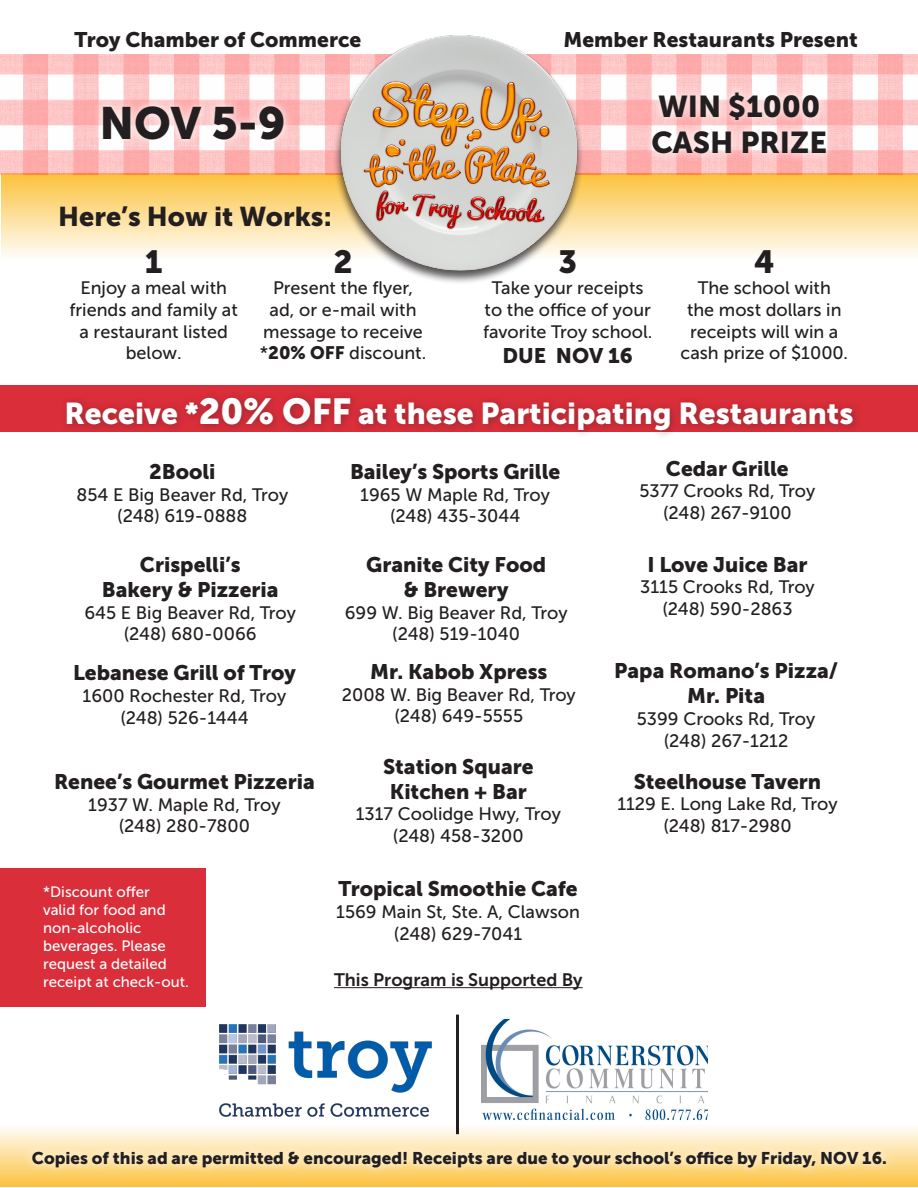
<style>
.page{position:relative;width:918px;height:1188px;background:#fff}
.page>*{position:absolute;margin:0;border:0;box-sizing:border-box;transform-origin:0 0}
.t1{font:45px "Museo Sans 900";color:#231f20}
.t2{font:31.95px "Museo Sans 900";color:#231f20}
.t3{font:30px "Museo Sans 900";color:#fff}
.t4{font:30px "Museo Sans 900";color:#231f20}
.t5{font:27px "Museo Sans 900";color:#231f20}
.t6{font:21px "Museo Sans 900";color:#231f20}
.t7{font:18px/21.6px "Museo Sans 500";color:#231f20;text-align:center}
.t8{font:18px "Museo Sans 700";color:#231f20}
.t9{font:16.8px "Museo Sans 900";color:#231f20}
.t10{font:15px "Museo Sans 500";color:#fff}
.s1{font-family:"Museo Sans 900"}
.s2{font-size:36px}
</style>
<div class="page">
<div style="left:2px;top:173px;width:916px;height:87px;background:linear-gradient(to bottom,#fcc13b,#fefefc)"></div>
<img style="left:1px;top:54px;width:917px;height:121px">
<svg style="left:93px;top:97px;width:200px;height:52px"></svg>
<svg style="left:644px;top:83px;width:191px;height:80px"></svg>
<div style="left:0;top:385px;width:918px;height:47px;background:#da2e3a"></div>
<div style="left:60px;top:391px;width:802px;height:49px;background:#231f20;opacity:.36"></div>
<div style="left:0;top:1124px;width:918px;height:63px;background:linear-gradient(to bottom,#fefefc,#fcc23f)"></div>
<svg style="left:23px;top:1143px;width:872px;height:34px;background:#fce1a0"></svg>
<div style="left:333px;top:35px;width:252px;height:250px;background:#231f20;opacity:.75"></div>
<img style="left:335px;top:35px;width:248px;height:239px">
<div style="left:0;top:868px;width:205px;height:139px;background:#da2e3a"></div>
<img style="left:219px;top:1024px;width:212px;height:92px">
<hr style="left:456px;top:1015px;width:3px;height:119px;background:#231f20">
<img style="left:481px;top:1019px;width:227px;height:102px">
<hr style="left:334px;top:987px;width:249px;height:1px;background:#231f20">
<p class="t6" style="left:74px;top:27px;width:289px">Troy Chamber of Commerce</p>
<p class="t6" style="left:563px;top:27px;width:296px">Member Restaurants Present</p>
<p class="t1" style="left:99px;top:98px;width:188px">NOV 5-9</p>
<p class="t5" style="left:58px;top:201px;width:275px">Here’s How it Works:</p>
<p class="t2" style="left:145px;top:243px;width:19px">1</p>
<p class="t7" style="left:69px;top:277px;width:170px">Enjoy a meal with friends and family at a restaurant listed below.</p>
<p class="t2" style="left:334px;top:243px;width:21px">2</p>
<p class="t7" style="left:273px;top:277px;width:142px">Present the flyer,</p>
<p class="t7" style="left:270px;top:299px;width:148px">ad, or e-mail with</p>
<p class="t7" style="left:260px;top:321px;width:168px;text-align:left">message to receive *<span class="s1">20% OFF</span> discount.</p>
<p class="t4" style="left:658px;top:89px;width:164px">WIN $1000</p>
<p class="t4" style="left:651px;top:125px;width:177px">CASH PRIZE</p>
<p class="t2" style="left:558px;top:243px;width:20px">3</p>
<p class="t7" style="left:492px;top:277px;width:153px">Take your receipts</p>
<p class="t7" style="left:485px;top:299px;width:168px">to the office of your</p>
<p class="t7" style="left:483px;top:321px;width:171px">favorite Troy school.</p>
<p class="t6" style="left:503px;top:344px;width:132px">DUE NOV 16</p>
<p class="t2" style="left:754px;top:243px;width:22px">4</p>
<p class="t7" style="left:680px;top:277px;width:169px">The school with<br>the most dollars in receipts will win a cash prize of $1000.</p>
<p class="t3" style="left:64px;top:397px;width:791px">Receive *<span class="s2">20% OFF</span> at these Participating Restaurants</p>
<p class="t6" style="left:149px;top:460px;width:68px">2Booli</p>
<p class="t7" style="left:77px;top:484px;width:213px">854 E Big Beaver Rd, Troy</p>
<p class="t7" style="left:117px;top:505px;width:132px">(248) 619-0888</p>
<p class="t6" style="left:140px;top:553px;width:102px">Crispelli’s</p>
<p class="t6" style="left:102px;top:578px;width:178px">Bakery &amp; Pizzeria</p>
<p class="t7" style="left:84px;top:602px;width:213px">645 E Big Beaver Rd, Troy</p>
<p class="t7" style="left:124px;top:623px;width:134px">(248) 680-0066</p>
<p class="t6" style="left:73px;top:661px;width:224px">Lebanese Grill of Troy</p>
<p class="t7" style="left:83px;top:685px;width:205px">1600 Rochester Rd, Troy</p>
<p class="t7" style="left:120px;top:707px;width:130px">(248) 526-1444</p>
<p class="t6" style="left:350px;top:460px;width:212px">Bailey’s Sports Grille</p>
<p class="t7" style="left:360px;top:484px;width:191px">1965 W Maple Rd, Troy</p>
<p class="t7" style="left:390px;top:505px;width:132px">(248) 435-3044</p>
<p class="t6" style="left:366px;top:553px;width:182px">Granite City Food</p>
<p class="t6" style="left:404px;top:578px;width:106px">&amp; Brewery</p>
<p class="t7" style="left:345px;top:602px;width:224px">699 W. Big Beaver Rd, Troy</p>
<p class="t7" style="left:392px;top:623px;width:129px">(248) 519-1040</p>
<p class="t6" style="left:370px;top:660px;width:179px">Mr. Kabob Xpress</p>
<p class="t7" style="left:342px;top:684px;width:236px">2008 W. Big Beaver Rd, Troy</p>
<p class="t7" style="left:394px;top:705px;width:130px">(248) 649-5555</p>
<p class="t6" style="left:383px;top:754px;width:152px">Station Square</p>
<p class="t6" style="left:390px;top:780px;width:139px">Kitchen + Bar</p>
<p class="t7" style="left:356px;top:804px;width:207px">1317 Coolidge Hwy, Troy</p>
<p class="t7" style="left:393px;top:825px;width:132px">(248) 458-3200</p>
<p class="t6" style="left:338px;top:877px;width:241px">Tropical Smoothie Cafe</p>
<p class="t7" style="left:336px;top:901px;width:245px">1569 Main St, Ste. A, Clawson</p>
<p class="t7" style="left:394px;top:923px;width:130px">(248) 629-7041</p>
<p class="t6" style="left:54px;top:770px;width:262px">Renee’s Gourmet Pizzeria</p>
<p class="t7" style="left:88px;top:794px;width:194px">1937 W. Maple Rd, Troy</p>
<p class="t7" style="left:119px;top:815px;width:133px">(248) 280-7800</p>
<p class="t10" style="left:43px;top:883px;width:108px">*Discount offer</p>
<p class="t10" style="left:43px;top:901px;width:124px">valid for food and</p>
<p class="t10" style="left:43px;top:919px;width:100px">non-alcoholic</p>
<p class="t10" style="left:43px;top:937px;width:124px">beverages. Please</p>
<p class="t10" style="left:43px;top:955px;width:125px">request a detailed</p>
<p class="t10" style="left:43px;top:973px;width:147px">receipt at check-out.</p>
<p class="t8" style="left:334px;top:970px;width:250px">This Program is Supported By</p>
<p class="t6" style="left:666px;top:457px;width:124px">Cedar Grille</p>
<p class="t7" style="left:639px;top:480px;width:177px">5377 Crooks Rd, Troy</p>
<p class="t7" style="left:663px;top:502px;width:130px">(248) 267-9100</p>
<p class="t6" style="left:647px;top:553px;width:162px">I Love Juice Bar</p>
<p class="t7" style="left:640px;top:577px;width:176px">3115 Crooks Rd, Troy</p>
<p class="t7" style="left:662px;top:598px;width:132px">(248) 590-2863</p>
<p class="t6" style="left:614px;top:659px;width:225px">Papa Romano’s Pizza/</p>
<p class="t6" style="left:687px;top:684px;width:80px">Mr. Pita</p>
<p class="t7" style="left:637px;top:708px;width:180px">5399 Crooks Rd, Troy</p>
<p class="t7" style="left:664px;top:730px;width:126px">(248) 267-1212</p>
<p class="t6" style="left:634px;top:769px;width:189px">Steelhouse Tavern</p>
<p class="t7" style="left:617px;top:793px;width:222px">1129 E. Long Lake Rd, Troy</p>
<p class="t7" style="left:663px;top:815px;width:130px">(248) 817-2980</p>
<p class="t9" style="left:32px;top:1149px;width:856px">Copies of this ad are permitted &amp; encouraged! Receipts are due to your school’s office by Friday, NOV 16.</p>
</div>
